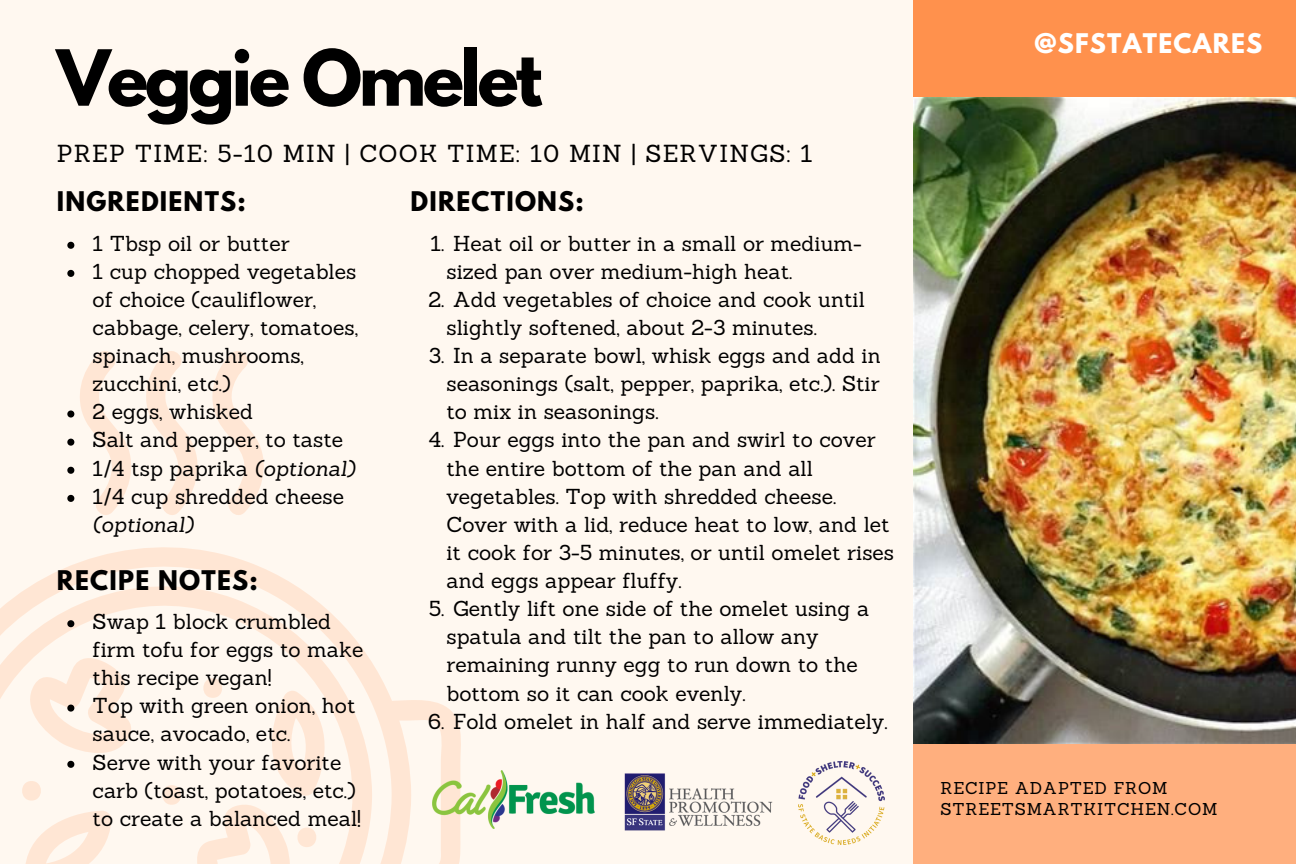
<style>
.page{position:relative;width:1296px;height:864px;background:#fff8f0}
.page>*{position:absolute;margin:0;border:0;box-sizing:border-box;transform-origin:0 0}
.t1{font:700 68.4px "League Spartan";letter-spacing:-.05em;color:#000}
.t2{font:24px "Sanchez";letter-spacing:.05em;color:#000}
.t3{font:700 24px "League Spartan";letter-spacing:.05em;color:#000}
.t4{font:700 24px "League Spartan";letter-spacing:.05em;color:#fff}
.t5{font:21px/28.2px "Sanchez";color:#000}
.t6{font:16.8px "Sanchez";letter-spacing:.05em;color:#000}
.s1{font-style:italic}
</style>
<div class="page">
<svg style="left:0;top:351px;width:461px;height:513px"></svg>
<div style="left:913px;top:0;width:383px;height:864px;background:#ff914d"></div>
<div style="left:913px;top:735px;width:383px;height:129px;background:#ffaf7e"></div>
<img style="left:433px;top:770px;width:162px;height:59px">
<img style="left:624px;top:773px;width:149px;height:58px">
<img style="left:799px;top:762px;width:85px;height:83px">
<img style="left:913px;top:97px;width:383px;height:646px">
<svg style="left:67px;top:242px;width:7px;height:7px"></svg>
<svg style="left:67px;top:270px;width:7px;height:7px"></svg>
<svg style="left:67px;top:411px;width:7px;height:7px"></svg>
<svg style="left:67px;top:439px;width:7px;height:7px"></svg>
<svg style="left:67px;top:467px;width:7px;height:7px"></svg>
<svg style="left:67px;top:495px;width:7px;height:7px"></svg>
<svg style="left:67px;top:620px;width:7px;height:7px"></svg>
<svg style="left:67px;top:705px;width:7px;height:7px"></svg>
<svg style="left:67px;top:761px;width:7px;height:7px"></svg>
<p class="t1" style="left:57px;top:44px;width:487px">Veggie Omelet</p>
<p class="t2" style="left:57px;top:138px;width:758px">PREP TIME: 5-10 MIN | COOK TIME: 10 MIN | SERVINGS: 1</p>
<p class="t3" style="left:57px;top:189px;width:191px">INGREDIENTS:</p>
<p class="t3" style="left:411px;top:189px;width:175px">DIRECTIONS:</p>
<p class="t5" style="left:93px;top:229px;width:198px">1 Tbsp oil or butter</p>
<p class="t5" style="left:93px;top:257px;width:267px">1 cup chopped vegetables of choice (cauliflower, cabbage, celery, tomatoes, spinach, mushrooms, zucchini, etc.)</p>
<p class="t5" style="left:93px;top:398px;width:162px">2 eggs, whisked</p>
<p class="t5" style="left:93px;top:426px;width:252px">Salt and pepper, to taste</p>
<p class="t5" style="left:93px;top:454px;width:264px">1/4 tsp paprika <span class="s1">(optional)</span></p>
<p class="t5" style="left:93px;top:482px;width:253px">1/4 cup shredded cheese <span class="s1">(optional)</span></p>
<p class="t3" style="left:57px;top:568px;width:203px">RECIPE NOTES:</p>
<p class="t5" style="left:93px;top:607px;width:272px">Swap 1 block crumbled firm tofu for eggs to make this recipe vegan!</p>
<p class="t5" style="left:93px;top:692px;width:264px">Top with green onion, hot sauce, avocado, etc.</p>
<p class="t5" style="left:93px;top:748px;width:270px">Serve with your favorite carb (toast, potatoes, etc.) to create a balanced meal!</p>
<p class="t5" style="left:446px;top:229px;width:417px;text-indent:-16px">1. Heat oil or butter in a small or medium&shy;sized pan over medium-high heat.</p>
<p class="t5" style="left:446px;top:285px;width:420px;text-indent:-18px">2. Add vegetables of choice and cook until slightly softened, about 2-3 minutes.</p>
<p class="t5" style="left:446px;top:341px;width:436px;text-align:justify;text-indent:-18px">3. In a separate bowl, whisk eggs and add in seasonings (salt, pepper, paprika, etc.). Stir to mix in seasonings.</p>
<p class="t5" style="left:446px;top:426px;width:449px;text-indent:-18px">4. Pour eggs into the pan and swirl to cover the entire bottom of the pan and all vegetables. Top with shredded cheese.<br>Cover with a lid, reduce heat to low, and let it cook for 3-5 minutes, or until omelet rises and eggs appear fluffy.</p>
<p class="t5" style="left:446px;top:594px;width:424px;text-indent:-18px">5. Gently lift one side of the omelet using a spatula and tilt the pan to allow any remaining runny egg to run down to the bottom so it can cook evenly.</p>
<p class="t5" style="left:428px;top:707px;width:461px">6. Fold omelet in half and serve immediately.</p>
<p class="t4" style="left:1035px;top:31px;width:229px">@SFSTATECARES</p>
<p class="t6" style="left:941px;top:777px;width:228px">RECIPE ADAPTED FROM</p>
<p class="t6" style="left:941px;top:798px;width:278px">STREETSMARTKITCHEN.COM</p>
</div>
